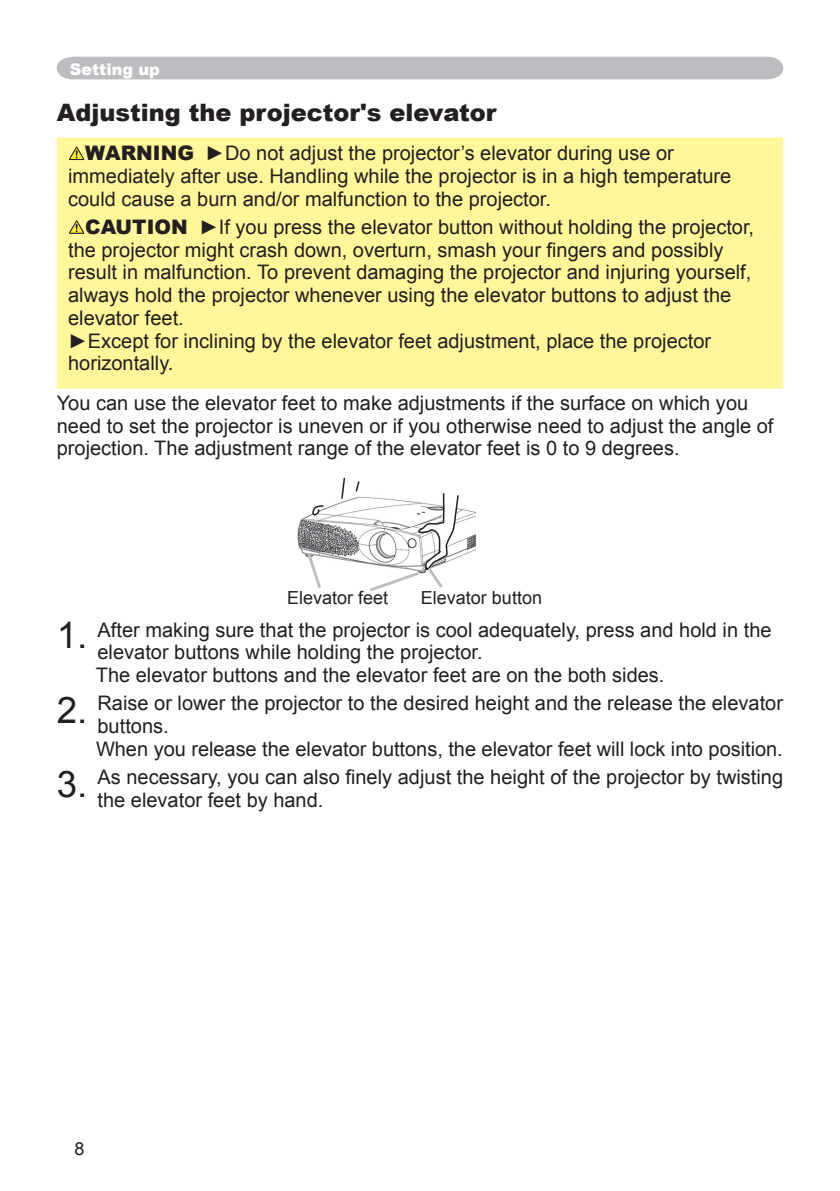
<style>
.page{position:relative;width:840px;height:1191px;background:#fff}
.page>*{position:absolute;margin:0;border:0;box-sizing:border-box;transform-origin:0 0}
.t1{font:900 24px "Arial";color:#231f20}
.t2{font:20px/22.6px "Arial";color:#231f20}
.t3{font:18px "Arial";color:#231f20}
.t4{font:900 16px "Arial";color:#fff}
.s1{font-weight:900}
.s2{font-size:36.6px}
</style>
<div class="page">
<div style="left:60px;top:140px;width:720px;height:246px;background:#fff79a"></div>
<svg style="left:69px;top:146px;width:15px;height:14px"></svg>
<svg style="left:69px;top:220px;width:15px;height:14px"></svg>
<div style="left:57px;top:137px;width:725px;height:252px;border:6px solid #fff79a"></div>
<img style="left:297px;top:496px;width:178px;height:68px">
<svg style="left:311px;top:478px;width:49px;height:38px"></svg>
<svg style="left:366px;top:493px;width:93px;height:98px"></svg>
<svg style="left:305px;top:550px;width:18px;height:38px"></svg>
<div style="left:57px;top:57px;width:725px;height:22px;background:#bcbdc0"></div>
<p class="t4" style="left:70px;top:57px;width:91px">Setting up</p>
<p class="t1" style="left:57px;top:95px;width:441px">Adjusting the projector's elevator</p>
<p class="t2" style="left:68px;top:142px;width:664px;text-indent:17px"><span class="s1">WARNING</span> ►Do not adjust the projector’s elevator during use or immediately after use. Handling while the projector is in a high temperature could cause a burn and/or malfunction to the projector.</p>
<p class="t2" style="left:68px;top:216px;width:687px;text-indent:17px"><span class="s1">CAUTION</span> ►If you press the elevator button without holding the projector, the projector might crash down, overturn, smash your fingers and possibly result in malfunction. To prevent damaging the projector and injuring yourself, always hold the projector whenever using the elevator buttons to adjust the elevator feet.<br>►Except for inclining by the elevator feet adjustment, place the projector horizontally.</p>
<p class="t2" style="left:57px;top:392px;width:717px">You can use the elevator feet to make adjustments if the surface on which you need to set the projector is uneven or if you otherwise need to adjust the angle of projection. The adjustment range of the elevator feet is 0 to 9 degrees.</p>
<p class="t3" style="left:287px;top:585px;width:103px">Elevator feet</p>
<p class="t3" style="left:420px;top:585px;width:123px">Elevator button</p>
<p class="t2" style="left:96px;top:618px;width:677px;text-indent:-39px"><span class="s2">1.</span> After making sure that the projector is cool adequately, press and hold in the elevator buttons while holding the projector.<br>The elevator buttons and the elevator feet are on the both sides.</p>
<p class="t2" style="left:96px;top:692px;width:688px;text-indent:-39px"><span class="s2">2.</span> Raise or lower the projector to the desired height and the release the elevator buttons.<br>When you release the elevator buttons, the elevator feet will lock into position.</p>
<p class="t2" style="left:97px;top:766px;width:686px;text-indent:-41px"><span class="s2">3.</span> As necessary, you can also finely adjust the height of the projector by twisting the elevator feet by hand.</p>
<p class="t3" style="left:74px;top:1137px;width:12px">8</p>
</div>
